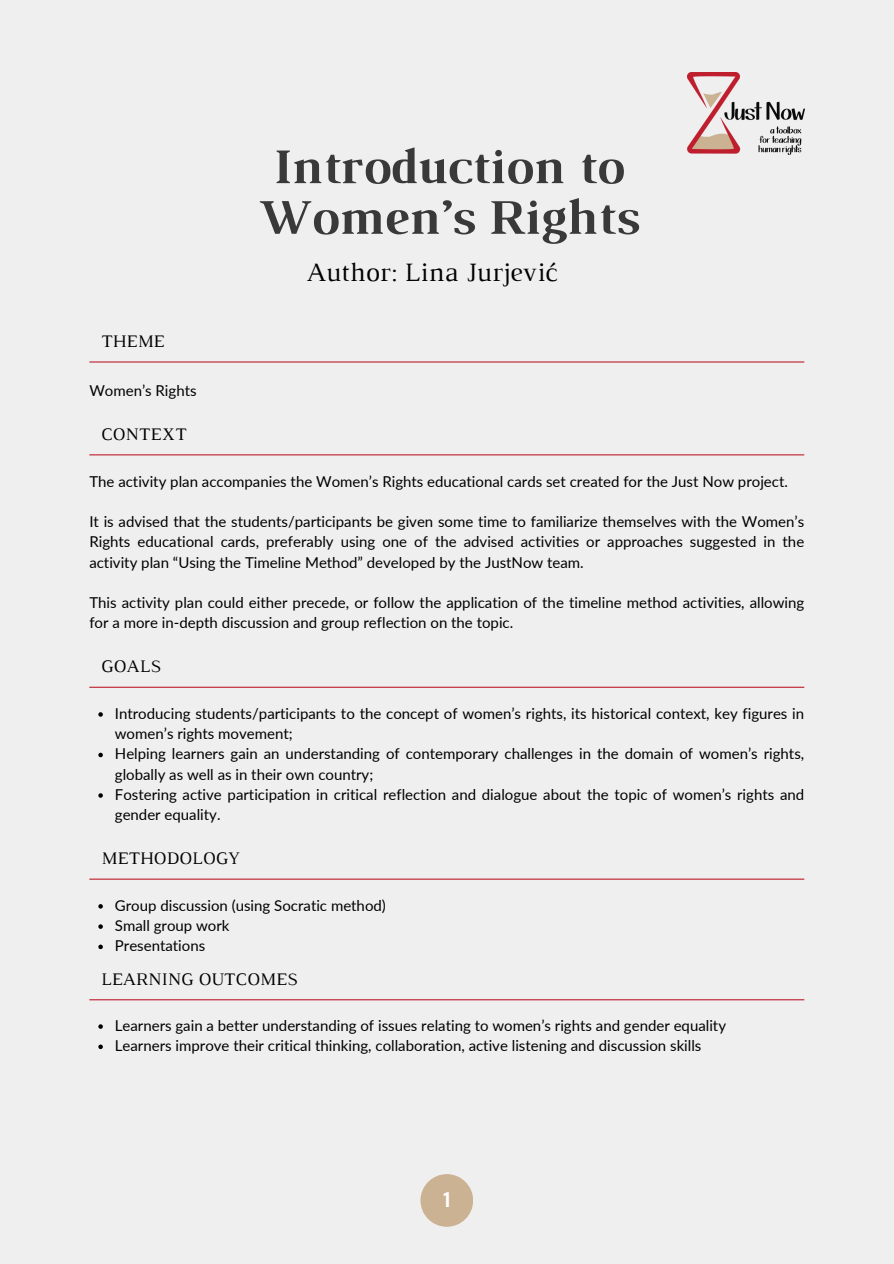
<style>
.page{position:relative;width:894px;height:1264px;background:#fff}
.page>*{position:absolute;margin:0;border:0;box-sizing:border-box;transform-origin:0 0}
.t1{font:700 51px/50.7px "Luthier";color:#393939}
.t2{font:27px "Luthier";color:#000}
.t3{font:700 21px "DM Sans";color:#fff}
.t4{font:18px "Luthier";color:#000}
.t5{font:15px/20.2px "Lato";color:#000}
</style>
<div class="page">
<div style="left:0;top:0;width:893px;height:1263px;background:#efefef"></div>
<hr style="left:89px;top:361px;width:715px;height:1px;background:#bf1e2d">
<img style="left:687px;top:73px;width:117px;height:82px">
<div style="left:420px;top:1174px;width:53px;height:52px;background:#cbb292;border-radius:50%"></div>
<hr style="left:89px;top:454px;width:715px;height:1px;background:#bf1e2d">
<hr style="left:89px;top:686px;width:715px;height:1px;background:#bf1e2d">
<svg style="left:98px;top:712px;width:5px;height:4px"></svg>
<svg style="left:98px;top:752px;width:5px;height:5px"></svg>
<svg style="left:98px;top:793px;width:5px;height:4px"></svg>
<hr style="left:89px;top:878px;width:715px;height:1px;background:#bf1e2d">
<svg style="left:98px;top:904px;width:5px;height:4px"></svg>
<svg style="left:98px;top:924px;width:5px;height:4px"></svg>
<svg style="left:98px;top:944px;width:5px;height:5px"></svg>
<hr style="left:89px;top:999px;width:715px;height:1px;background:#bf1e2d">
<svg style="left:98px;top:1024px;width:5px;height:4px"></svg>
<svg style="left:98px;top:1044px;width:5px;height:5px"></svg>
<h3 class="t4" style="left:101px;top:334px;width:65px">THEME</h3>
<p class="t5" style="left:89px;top:380px;width:109px">Women’s Rights</p>
<h1 class="t1" style="left:256px;top:145px;width:382px">Introduction to<br>Women’s Rights</h1>
<h2 class="t2" style="left:306px;top:262px;width:253px">Author: Lina Jurjević</h2>
<p class="t4" style="left:101px;top:427px;width:87px">CONTEXT</p>
<p class="t5" style="left:89px;top:470px;width:700px">The activity plan accompanies the Women’s Rights educational cards set created for the Just Now project.</p>
<p class="t5" style="left:89px;top:511px;width:716px;text-align:justify">It is advised that the students/participants be given some time to familiarize themselves with the Women’s Rights educational cards, preferably using one of the advised activities or approaches suggested in the activity plan “Using the Timeline Method” developed by the JustNow team.</p>
<h3 class="t5" style="left:89px;top:592px;width:716px">This activity plan could either precede, or follow the application of the timeline method activities, allowing for a more in-depth discussion and group reflection on the topic.</h3>
<p class="t4" style="left:101px;top:660px;width:62px">GOALS</p>
<p class="t5" style="left:115px;top:703px;width:690px">Introducing students/participants to the concept of women’s rights, its historical context, key figures in women’s rights movement;</p>
<p class="t5" style="left:115px;top:743px;width:690px">Helping learners gain an understanding of contemporary challenges in the domain of women’s rights, globally as well as in their own country;</p>
<h3 class="t5" style="left:115px;top:784px;width:690px">Fostering active participation in critical reflection and dialogue about the topic of women’s rights and gender equality.</h3>
<p class="t4" style="left:101px;top:851px;width:140px">METHODOLOGY</p>
<p class="t5" style="left:115px;top:894px;width:272px">Group discussion (using Socratic method)</p>
<p class="t5" style="left:115px;top:915px;width:116px">Small group work</p>
<h3 class="t5" style="left:115px;top:935px;width:92px">Presentations</h3>
<p class="t4" style="left:101px;top:972px;width:198px">LEARNING OUTCOMES</p>
<p class="t5" style="left:115px;top:1015px;width:612px">Learners gain a better understanding of issues relating to women’s rights and gender equality</p>
<p class="t5" style="left:115px;top:1035px;width:588px">Learners improve their critical thinking, collaboration, active listening and discussion skills</p>
<h3 class="t3" style="left:443px;top:1186px;width:9px">1</h3>
</div>
